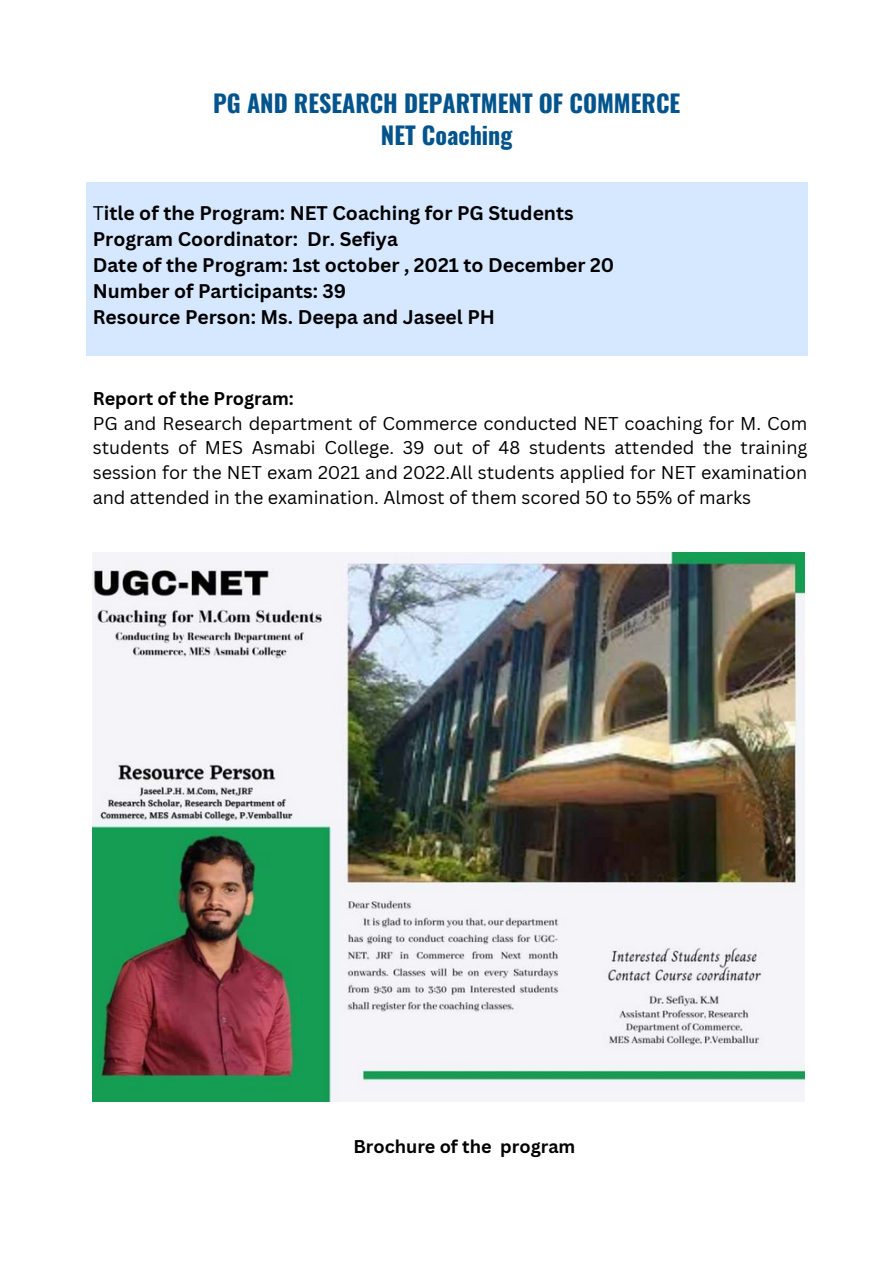
<style>
.page{position:relative;width:893px;height:1264px;background:#fff}
.page>*{position:absolute;margin:0;border:0;box-sizing:border-box;transform-origin:0 0}
.t1{font:700 24px/32.7px "Oswald";color:#03548d;text-align:center}
.t2{font:700 19.2px "Canva Sans";color:#000}
.t3{font:18px/24.8px "Canva Sans";color:#000;text-align:justify}
.t4{font:700 18px "Canva Sans";color:#000}
.s1{font-weight:400}
</style>
<div class="page">
<div style="left:86px;top:182px;width:721px;height:173px;background:#d6e8ff"></div>
<img style="left:93px;top:552px;width:711px;height:549px">
<p class="t1" style="left:213px;top:86px;width:468px">PG AND RESEARCH DEPARTMENT OF COMMERCE<br>NET Coaching</p>
<p class="t2" style="left:93px;top:199px;width:482px"><span class="s1">T</span>itle of the Program: NET Coaching for PG Students</p>
<p class="t2" style="left:93px;top:225px;width:307px">Program Coordinator: Dr. Sefiya</p>
<p class="t2" style="left:93px;top:251px;width:523px">Date of the Program: 1st october , 2021 to December 20</p>
<p class="t2" style="left:93px;top:277px;width:255px">Number of Participants: 39</p>
<h2 class="t2" style="left:93px;top:303px;width:404px">Resource Person: Ms. Deepa and Jaseel PH</h2>
<p class="t4" style="left:93px;top:385px;width:203px">Report of the Program:</p>
<p class="t3" style="left:93px;top:410px;width:716px">PG and Research department of Commerce conducted NET coaching for M. Com students of MES Asmabi College. 39 out of 48 students attended the training session for the NET exam 2021 and 2022.All students applied for NET examination and attended in the examination. Almost of them scored 50 to 55% of marks</p>
<p class="t4" style="left:353px;top:1133px;width:223px">Brochure of the program</p>
</div>
